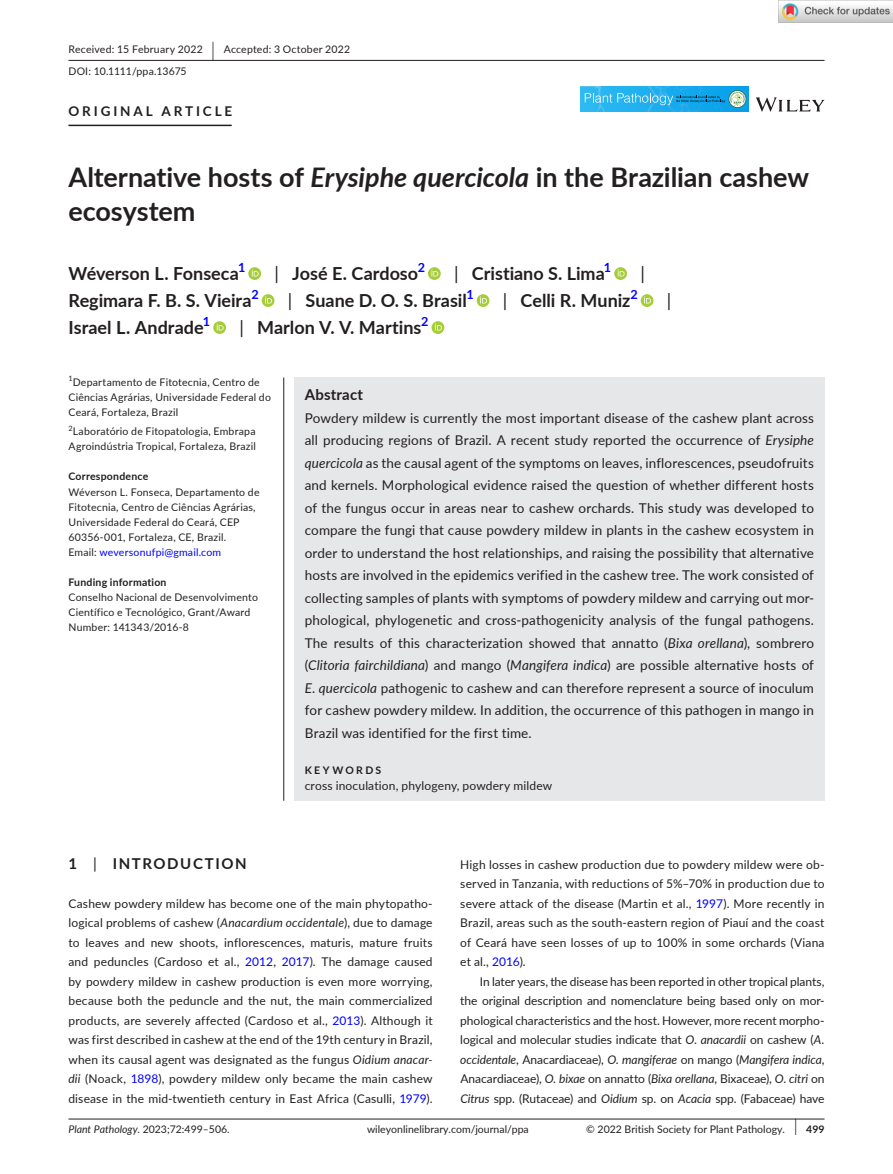
<style>
.page{position:relative;width:893px;height:1174px;background:#fff}
.page>*{position:absolute;margin:0;border:0;box-sizing:border-box;transform-origin:0 0}
.t1{font:700 27px/34.5px "Lato";letter-spacing:-.005em;color:#231f20}
.t2{font:700 18px "Lato";color:#231f20}
.t3{font:18px "Lato";color:#231f20}
.t4{font:700 15px "Lato";letter-spacing:.1em;color:#231f20}
.t5{font:700 15px "Lato";letter-spacing:.015em;color:#231f20}
.t6{font:13.5px/22.5px "Lato";letter-spacing:.01em;color:#231f20;text-align:justify}
.t7{font:700 13.5px "Lato";letter-spacing:.215em;color:#231f20}
.t8{font:700 12.6px "Lato";color:#00f}
.t9{font:12px/19.5px "Lato";letter-spacing:.01em;color:#231f20;text-align:justify}
.t10{font:10.5px/15px "Lato";letter-spacing:.02em;color:#231f20}
.t11{font:10.5px "Lato";color:#231f20}
.t12{font:700 10.5px "Lato";letter-spacing:.02em;color:#231f20}
.t13{font:700 10.5px "Lato";letter-spacing:.22em;color:#231f20}
.t14{font:7.35px "Lato";color:#231f20}
.s1{font-size:19.65px}
.s2{font-style:italic}
.s3{font-weight:400}
.s4{color:#00f}
.s5{font-size:17.4px}
.s6{font-weight:700}
</style>
<div class="page">
<hr style="left:68px;top:1118px;width:756px;height:1px;background:#231f20">
<svg style="left:756px;top:97px;width:68px;height:15px"></svg>
<img style="left:580px;top:86px;width:168px;height:26px">
<svg style="left:729px;top:90px;width:17px;height:18px"></svg>
<svg style="left:729px;top:91px;width:17px;height:16px"></svg>
<svg style="left:585px;top:92px;width:160px;height:14px;background:#40b3e3"></svg>
<hr style="left:68px;top:60px;width:756px;height:1px;background:#231f20">
<hr style="left:68px;top:125px;width:164px;height:1px;background:#231f20">
<svg style="left:248px;top:267px;width:13px;height:13px"></svg>
<svg style="left:252px;top:269px;width:7px;height:7px"></svg>
<svg style="left:428px;top:267px;width:13px;height:13px"></svg>
<svg style="left:431px;top:269px;width:7px;height:7px"></svg>
<svg style="left:614px;top:267px;width:13px;height:13px"></svg>
<svg style="left:618px;top:269px;width:7px;height:7px"></svg>
<svg style="left:262px;top:294px;width:12px;height:13px"></svg>
<svg style="left:265px;top:296px;width:7px;height:7px"></svg>
<svg style="left:477px;top:294px;width:12px;height:13px"></svg>
<svg style="left:480px;top:296px;width:7px;height:7px"></svg>
<svg style="left:641px;top:294px;width:12px;height:13px"></svg>
<svg style="left:644px;top:296px;width:7px;height:7px"></svg>
<svg style="left:213px;top:321px;width:13px;height:13px"></svg>
<svg style="left:217px;top:323px;width:7px;height:7px"></svg>
<svg style="left:432px;top:321px;width:12px;height:13px"></svg>
<svg style="left:435px;top:323px;width:7px;height:7px"></svg>
<div style="left:294px;top:377px;width:530px;height:423px;background:#e6e7e9"></div>
<hr style="left:283px;top:377px;width:1px;height:423px;background:#231f20">
<img style="left:779px;top:0;width:114px;height:23px">
<p class="t10" style="left:68px;top:38px;width:283px;line-height:21.8px">Received: 15 February 2022 <span class="s1">|</span> Accepted: 3 October 2022<br>DOI: 10.1111/ppa.13675</p>
<p class="t7" style="left:68px;top:101px;width:165px">ORIGINAL ARTICLE</p>
<h1 class="t1" style="left:68px;top:159px;width:742px">Alternative hosts of <span class="s2">Erysiphe quercicola</span> in the Brazilian cashew ecosystem</h1>
<h2 class="t2" style="left:68px;top:260px;width:172px">Wéverson L. Fonseca</h2>
<p class="t8" style="left:238px;top:258px;width:9px">1</p>
<h2 class="t2" style="left:275px;top:260px;width:145px"><span class="s3">|</span> José E. Cardoso</h2>
<p class="t8" style="left:418px;top:258px;width:9px">2</p>
<h2 class="t2" style="left:454px;top:260px;width:152px"><span class="s3">|</span> Cristiano S. Lima</h2>
<p class="t8" style="left:604px;top:258px;width:9px">1</p>
<h2 class="t3" style="left:640px;top:260px;width:6px">|</h2>
<h2 class="t2" style="left:68px;top:287px;width:185px">Regimara F. B. S. Vieira</h2>
<p class="t8" style="left:251px;top:285px;width:9px">2</p>
<h2 class="t2" style="left:288px;top:287px;width:180px"><span class="s3">|</span> Suane D. O. S. Brasil</h2>
<p class="t8" style="left:466px;top:285px;width:9px">1</p>
<h2 class="t2" style="left:503px;top:287px;width:129px"><span class="s3">|</span> Celli R. Muniz</h2>
<p class="t8" style="left:630px;top:285px;width:9px">2</p>
<h2 class="t3" style="left:667px;top:287px;width:6px">|</h2>
<h2 class="t2" style="left:68px;top:314px;width:137px">Israel L. Andrade</h2>
<p class="t8" style="left:203px;top:312px;width:9px">1</p>
<h2 class="t2" style="left:239px;top:314px;width:183px"><span class="s3">|</span> Marlon V. V. Martins</h2>
<p class="t8" style="left:421px;top:312px;width:9px">2</p>
<p class="t14" style="left:68px;top:373px;width:6px">1</p>
<p class="t10" style="left:68px;top:374px;width:204px;text-indent:4px">Departamento de Fitotecnia, Centro de<br>Ciências Agrárias, Universidade Federal do<br>Ceará, Fortaleza, Brazil</p>
<p class="t10" style="left:68px;top:424px;width:189px"><sup>2</sup>Laboratório de Fitopatologia, Embrapa<br>Agroindústria Tropical, Fortaleza, Brazil</p>
<p class="t12" style="left:68px;top:469px;width:81px">Correspondence</p>
<p class="t10" style="left:68px;top:484px;width:193px">Wéverson L. Fonseca, Departamento de Fitotecnia, Centro de Ciências Agrárias, Universidade Federal do Ceará, CEP 60356-001, Fortaleza, CE, Brazil.<br>Email: <span class="s4">weversonufpi@gmail.com</span></p>
<p class="t12" style="left:68px;top:574px;width:100px">Funding information</p>
<p class="t10" style="left:68px;top:589px;width:191px">Conselho Nacional de Desenvolvimento<br>Científico e Tecnológico, Grant/Award<br>Number: 141343/2016-8</p>
<p class="t5" style="left:305px;top:383px;width:60px">Abstract</p>
<p class="t6" style="left:305px;top:406px;width:511px">Powdery mildew is currently the most important disease of the cashew plant across all producing regions of Brazil. A recent study reported the occurrence of <span class="s2">Erysiphe quercicola</span> as the causal agent of the symptoms on leaves, inflorescences, pseudofruits and kernels. Morphological evidence raised the question of whether different hosts of the fungus occur in areas near to cashew orchards. This study was developed to compare the fungi that cause powdery mildew in plants in the cashew ecosystem in order to understand the host relationships, and raising the possibility that alternative hosts are involved in the epidemics verified in the cashew tree. The work consisted of collecting samples of plants with symptoms of powdery mildew and carrying out mor&shy;phological, phylogenetic and cross-pathogenicity analysis of the fungal pathogens.<br>The results of this characterization showed that annatto (<span class="s2">Bixa orellana</span>), sombrero (<span class="s2">Clitoria fairchildiana</span>) and mango (<span class="s2">Mangifera indica</span>) are possible alternative hosts of <span class="s2">E</span>. <span class="s2">quercicola</span> pathogenic to cashew and can therefore represent a source of inoculum for cashew powdery mildew. In addition, the occurrence of this pathogen in mango in Brazil was identified for the first time.</p>
<p class="t13" style="left:305px;top:762px;width:78px">KEYWORDS</p>
<p class="t9" style="left:305px;top:775px;width:249px">cross inoculation, phylogeny, powdery mildew</p>
<p class="t4" style="left:68px;top:852px;width:180px">1 <span class="s3">|</span> INTRODUCTION</p>
<p class="t9" style="left:68px;top:893px;width:366px">Cashew powdery mildew has become one of the main phytopatho&shy;logical problems of cashew (<span class="s2">Anacardium occidentale</span>), due to damage to leaves and new shoots, inflorescences, maturis, mature fruits and peduncles (Cardoso et al., <span class="s4">2012</span>, <span class="s4">2017</span>). The damage caused by powdery mildew in cashew production is even more worrying, because both the peduncle and the nut, the main commercialized products, are severely affected (Cardoso et al., <span class="s4">2013</span>). Although it was first described in cashew at the end of the 19th century in Brazil, when its causal agent was designated as the fungus <span class="s2">Oidium anacar&shy;dii</span> (Noack, <span class="s4">1898</span>), powdery mildew only became the main cashew disease in the mid-twentieth century in East Africa (Casulli, <span class="s4">1979</span>).</p>
<p class="t9" style="left:460px;top:854px;width:366px">High losses in cashew production due to powdery mildew were ob&shy;served in Tanzania, with reductions of 5%–70% in production due to severe attack of the disease (Martin et al., <span class="s4">1997</span>). More recently in Brazil, areas such as the south-eastern region of Piauí and the coast of Ceará have seen losses of up to 100% in some orchards (Viana et al., <span class="s4">2016</span>).</p>
<p class="t9" style="left:460px;top:971px;width:366px;text-indent:20px">In later years, the disease has been reported in other tropical plants, the original description and nomenclature being based only on mor&shy;phological characteristics and the host. However, more recent morpho&shy;logical and molecular studies indicate that <span class="s2">O</span>. <span class="s2">anacardii</span> on cashew (<span class="s2">A. occidentale</span>, Anacardiaceae), <span class="s2">O</span>. <span class="s2">mangiferae</span> on mango (<span class="s2">Mangifera indica</span>, Anacardiaceae), <span class="s2">O</span>. <span class="s2">bixae</span> on annatto (<span class="s2">Bixa orellana</span>, Bixaceae), <span class="s2">O</span>. <span class="s2">citri</span> on <span class="s2">Citrus</span> spp. (Rutaceae) and <span class="s2">Oidium</span> sp. on <span class="s2">Acacia</span> spp. (Fabaceae) have</p>
<p class="t11" style="left:68px;top:1121px;width:163px"><span class="s2">Plant Pathology.</span> 2023;72:499–506.</p>
<p class="t11" style="left:367px;top:1121px;width:163px">wileyonlinelibrary.com/journal/ppa</p>
<p class="t11" style="left:586px;top:1121px;width:240px">© 2022 British Society for Plant Pathology. <span class="s5">|</span> <span class="s6">499</span></p>
</div>
